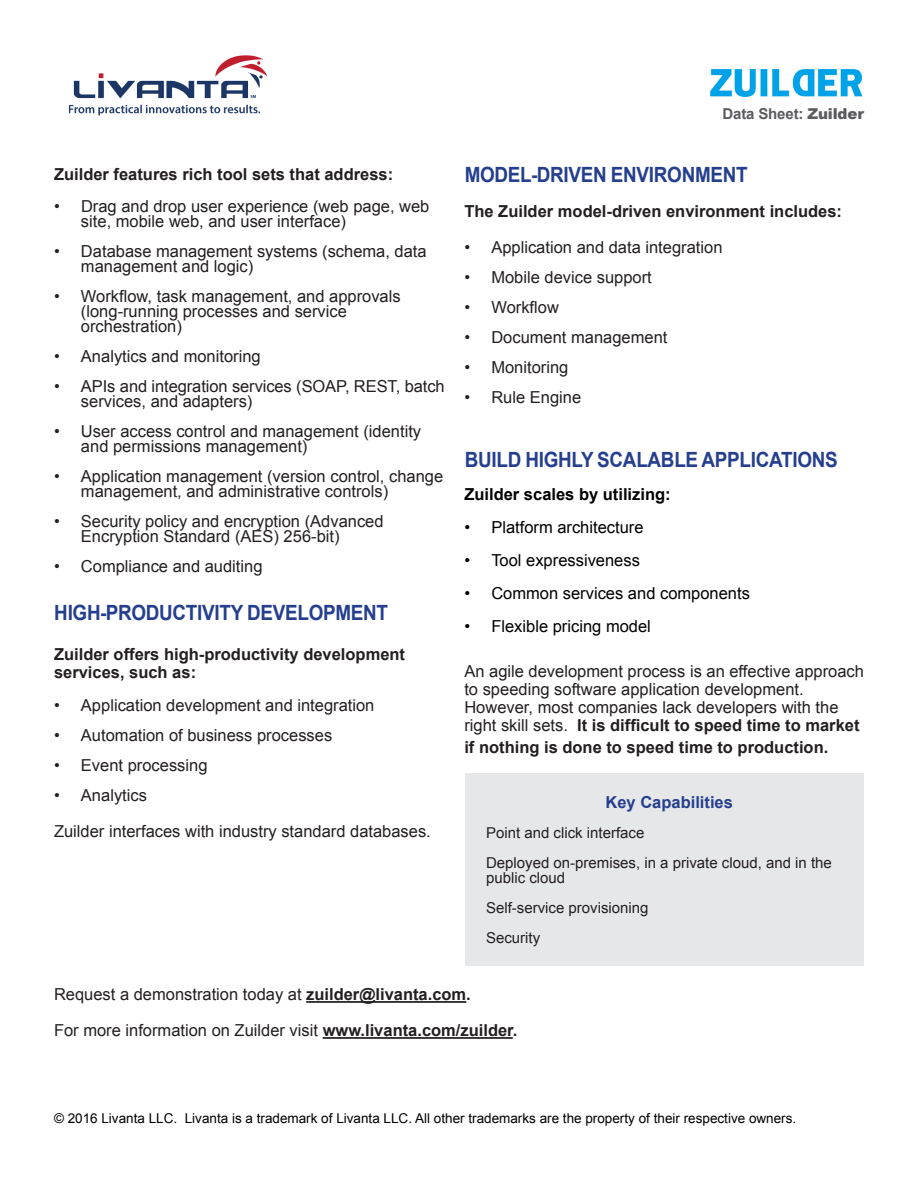
<style>
.page{position:relative;width:918px;height:1188px;background:#fff}
.page>*{position:absolute;margin:0;border:0;box-sizing:border-box;transform-origin:0 0}
.t1{font:700 21px "Arial";letter-spacing:-.015em;color:#253f8e;scale:.9 1}
.t2{font:16.5px/15px "Arial";color:#231f20}
.t3{font:700 16.5px/18px "Arial";color:#231f20}
.List_Paragraph{font:16.5px "Arial";color:#000}
.List_Paragraph-2{font:700 16.5px "Arial";color:#000}
.t4{font:700 16.5px "Arial";color:#253f8e}
.List_Paragraph-3{font:15px/15px "Arial";color:#231f20}
.t5{font:700 15px "Arial";letter-spacing:-.01em;color:#5c5c5f}
.t6{font:13.5px "Arial";color:#000}
.s1{font-weight:900}
.s2{font-weight:700}
</style>
<div class="page">
<div style="left:465px;top:773px;width:398px;height:193px;background:#e6e7e9"></div>
<img style="left:68px;top:55px;width:200px;height:61px">
<img style="left:710px;top:69px;width:153px;height:28px">
<hr style="left:306px;top:1001px;width:160px;height:2px;background:#231f20">
<hr style="left:323px;top:1037px;width:190px;height:2px;background:#231f20">
<p class="t3" style="left:54px;top:166px;width:341px">Zuilder features rich tool sets that address:</p>
<p class="t2" style="left:81px;top:199px;width:350px;text-indent:-27px">• Drag and drop user experience (web page, web site, mobile web, and user interface)</p>
<p class="t2" style="left:81px;top:244px;width:347px;text-indent:-27px">• Database management systems (schema, data management and logic)</p>
<p class="t2" style="left:81px;top:289px;width:321px;text-indent:-27px">• Workflow, task management, and approvals (long-running processes and service orchestration)</p>
<p class="t2" style="left:54px;top:349px;width:208px">• Analytics and monitoring</p>
<p class="t2" style="left:81px;top:379px;width:365px;text-indent:-27px">• APIs and integration services (SOAP, REST, batch services, and adapters)</p>
<p class="t2" style="left:81px;top:424px;width:342px;text-indent:-27px">• User access control and management (identity and permissions management)</p>
<p class="t2" style="left:81px;top:469px;width:364px;text-indent:-27px">• Application management (version control, change management, and administrative controls)</p>
<p class="t2" style="left:81px;top:514px;width:304px;text-indent:-27px">• Security policy and encryption (Advanced<br>Encryption Standard (AES) 256-bit)</p>
<p class="t2" style="left:54px;top:559px;width:210px">• Compliance and auditing</p>
<p class="t1" style="left:54px;top:598px;width:372px">HIGH-PRODUCTIVITY DEVELOPMENT</p>
<p class="t3" style="left:54px;top:645px;width:353px">Zuilder offers high-productivity development services, such as:</p>
<p class="t2" style="left:54px;top:698px;width:322px">• Application development and integration</p>
<p class="t2" style="left:54px;top:728px;width:280px">• Automation of business processes</p>
<p class="t2" style="left:54px;top:758px;width:155px">• Event processing</p>
<p class="t2" style="left:54px;top:788px;width:95px">• Analytics</p>
<p class="t2" style="left:54px;top:824px;width:378px">Zuilder interfaces with industry standard databases.</p>
<p class="t5" style="left:723px;top:103px;width:143px">Data Sheet: <span class="s1">Zuilder</span></p>
<p class="t1" style="left:465px;top:159px;width:316px">MODEL-DRIVEN ENVIRONMENT</p>
<p class="t3" style="left:464px;top:203px;width:379px">The Zuilder model-driven environment includes:</p>
<p class="t2" style="left:464px;top:240px;width:260px">• Application and data integration</p>
<p class="t2" style="left:464px;top:270px;width:189px">• Mobile device support</p>
<p class="t2" style="left:464px;top:300px;width:96px">• Workflow</p>
<p class="t2" style="left:464px;top:330px;width:205px">• Document management</p>
<p class="t2" style="left:464px;top:360px;width:106px">• Monitoring</p>
<p class="t2" style="left:464px;top:390px;width:118px">• Rule Engine</p>
<p class="t1" style="left:465px;top:445px;width:416px">BUILD HIGHLY SCALABLE APPLICATIONS</p>
<p class="List_Paragraph-2" style="left:464px;top:483px;width:208px">Zuilder scales by utilizing:</p>
<p class="List_Paragraph" style="left:464px;top:516px;width:181px">• Platform architecture</p>
<p class="List_Paragraph" style="left:464px;top:549px;width:177px">• Tool expressiveness</p>
<p class="List_Paragraph" style="left:464px;top:582px;width:287px">• Common services and components</p>
<p class="List_Paragraph" style="left:464px;top:615px;width:188px">• Flexible pricing model</p>
<p class="t2" style="left:464px;top:662px;width:401px;line-height:18px">An agile development process is an effective approach to speeding software application development.<br>However, most companies lack developers with the right skill sets. <span class="s2">It is difficult to speed time to market</span></p>
<p class="t3" style="left:464px;top:738px;width:365px">if nothing is done to speed time to production.</p>
<p class="t4" style="left:606px;top:791px;width:129px">Key Capabilities</p>
<p class="List_Paragraph-3" style="left:486px;top:825px;width:160px">Point and click interface</p>
<p class="List_Paragraph-3" style="left:486px;top:855px;width:347px">Deployed on-premises, in a private cloud, and in the public cloud</p>
<p class="List_Paragraph-3" style="left:486px;top:900px;width:164px">Self-service provisioning</p>
<p class="List_Paragraph-3" style="left:486px;top:930px;width:56px">Security</p>
<p class="t2" style="left:54px;top:976px;width:465px;line-height:36px">Request a demonstration today at <span class="s2">zuilder@livanta.com.<br></span>For more information on Zuilder visit <span class="s2">www.livanta.com/zuilder.</span></p>
<p class="t6" style="left:54px;top:1109px;width:744px">© 2016 Livanta LLC. Livanta is a trademark of Livanta LLC. All other trademarks are the property of their respective owners.</p>
</div>
